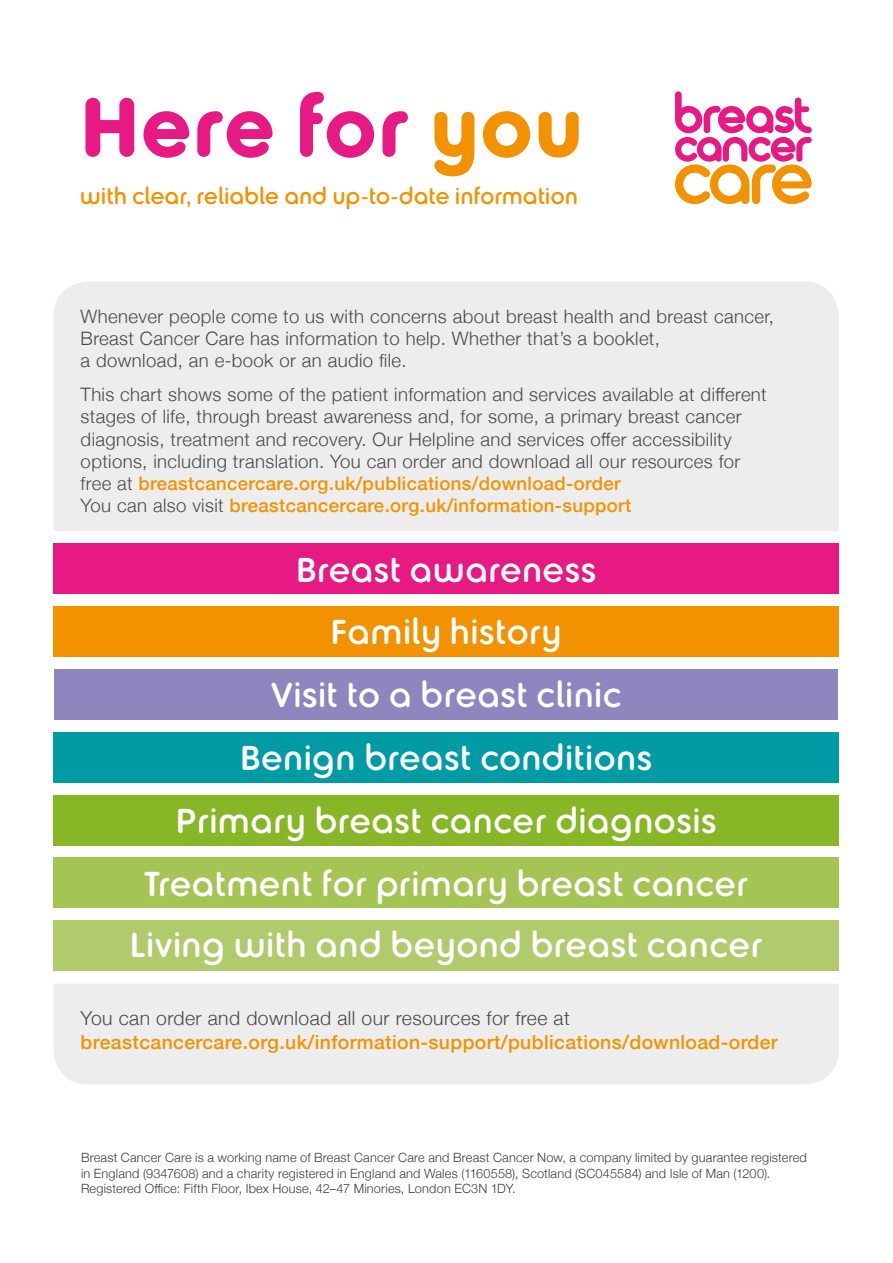
<style>
.page{position:relative;width:893px;height:1263px;background:#fff}
.page>*{position:absolute;margin:0;border:0;box-sizing:border-box;transform-origin:0 0}
.t1{font:700 88.5px "Betty";letter-spacing:.02em;color:#e71a84}
.t2{font:500 36.75px/62.6px "Betty";letter-spacing:.03em;color:#fff;text-align:center}
.t3{font:500 24px "Betty";letter-spacing:.02em;color:#f39200}
.t4{font:500 19.35px "Helvetica Neue";letter-spacing:.02em;color:#f39200}
.t5{font:300 19.35px "Helvetica Neue";letter-spacing:.02em;color:#4a4a49}
.t6{font:300 18.6px/22.2px "Helvetica Neue";letter-spacing:.02em;color:#4a4a49}
.t7{font:300 12.75px/15.3px "Helvetica Neue";letter-spacing:.015em;color:#3c3c3b}
.s1{color:#f39200}
.s2{font-weight:500;color:#f39200}
</style>
<div class="page">
<div style="left:54px;top:282px;width:785px;height:249px;background:#ededed"></div>
<svg style="left:675px;top:91px;width:137px;height:113px"></svg>
<div style="left:54px;top:544px;width:785px;height:50px;background:#e71a84"></div>
<div style="left:55px;top:669px;width:783px;height:50px;background:#8f86bf"></div>
<div style="left:54px;top:732px;width:785px;height:50px;background:#009ba5"></div>
<div style="left:53px;top:795px;width:786px;height:50px;background:#87b726"></div>
<div style="left:53px;top:858px;width:786px;height:50px;background:#a4c454"></div>
<div style="left:54px;top:921px;width:785px;height:50px;background:#b0cb6b"></div>
<div style="left:54px;top:984px;width:785px;height:100px;background:#ededed"></div>
<div style="left:54px;top:607px;width:785px;height:50px;background:#f39200"></div>
<h1 class="t1" style="left:80px;top:92px;width:504px">Here for <span class="s1">you</span></h1>
<p class="t3" style="left:80px;top:187px;width:499px">with clear, reliable and up-to-date information</p>
<p class="t6" style="left:81px;top:304px;width:695px">Whenever people come to us with concerns about breast health and breast cancer,<br>Breast Cancer Care has information to help. Whether that’s a booklet,<br>a download, an e-book or an audio file.</p>
<p class="t6" style="left:81px;top:382px;width:688px">This chart shows some of the patient information and services available at different stages of life, through breast awareness and, for some, a primary breast cancer diagnosis, treatment and recovery. Our Helpline and services offer accessibility options, including translation. You can order and download all our resources for free at <span class="s2">breastcancercare.org.uk/publications/download-order<br></span>You can also visit <span class="s2">breastcancercare.org.uk/information-support</span></p>
<h2 class="t2" style="left:296px;top:541px;width:301px">Breast awareness</h2>
<h2 class="t2" style="left:331px;top:604px;width:232px">Family history</h2>
<h2 class="t2" style="left:130px;top:667px;width:634px">Visit to a breast clinic<br>Benign breast conditions<br>Primary breast cancer diagnosis<br>Treatment for primary breast cancer<br>Living with and beyond breast cancer</h2>
<p class="t5" style="left:81px;top:1003px;width:491px">You can order and download all our resources for free at</p>
<p class="t4" style="left:81px;top:1026px;width:699px">breastcancercare.org.uk/information-support/publications/download-order</p>
<p class="t7" style="left:81px;top:1149px;width:727px">Breast Cancer Care is a working name of Breast Cancer Care and Breast Cancer Now, a company limited by guarantee registered in England (9347608) and a charity registered in England and Wales (1160558), Scotland (SC045584) and Isle of Man (1200).<br>Registered Office: Fifth Floor, Ibex House, 42–47 Minories, London EC3N 1DY.</p>
</div>
